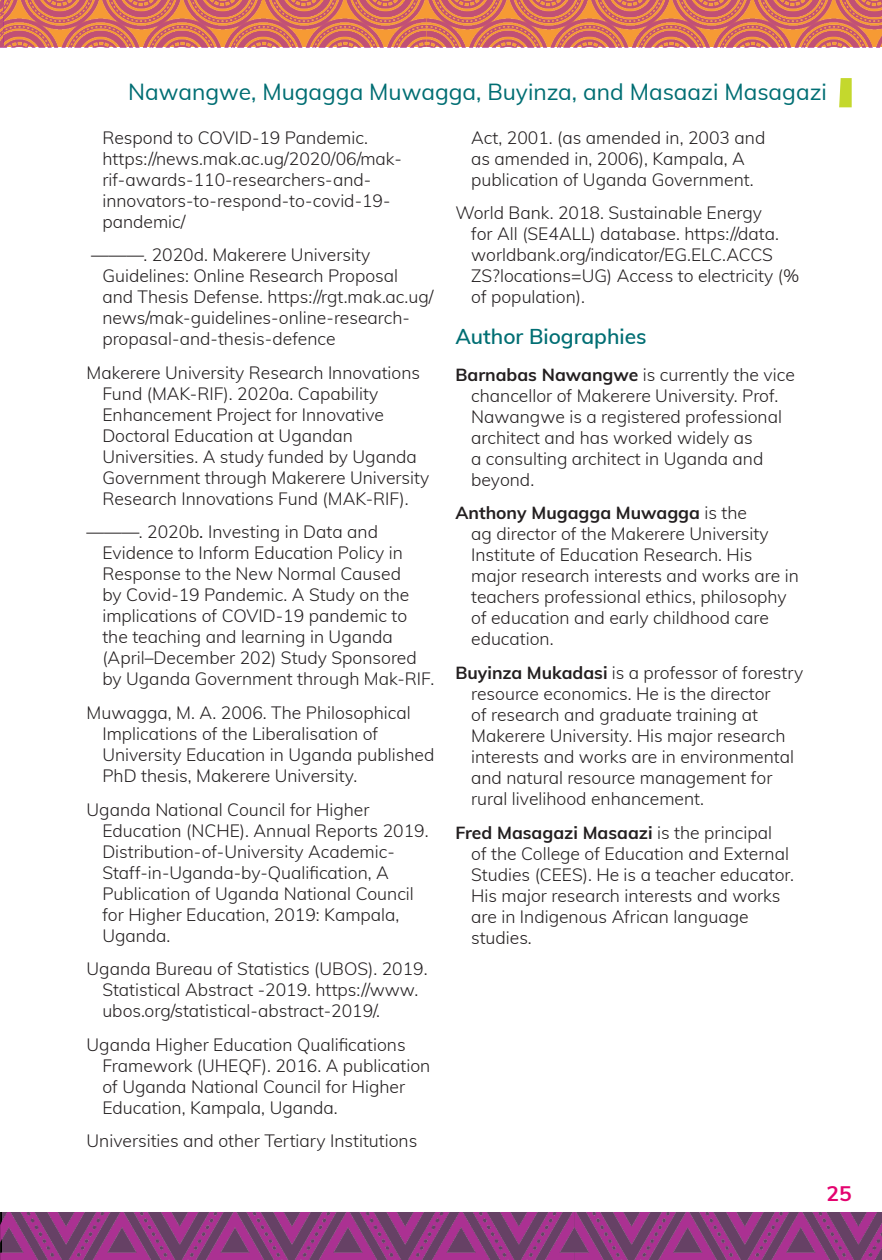
<style>
.page{position:relative;width:882px;height:1260px;background:#fff}
.page>*{position:absolute;margin:0;border:0;box-sizing:border-box;transform-origin:0 0}
.t1{font:22.75px "Muli";color:#006e73}
.t2{font:600 21px "Muli";color:#006e73}
.t3{font:700 21px "Muli";color:#e4036f}
.REF{font:300 17.5px/21px "Muli";color:#231f20}
.s1{font-weight:400;font-style:italic}
.s2{font-weight:700}
</style>
<div class="page">
<img style="left:0;top:1213px;width:882px;height:47px">
<img style="left:0;top:0;width:882px;height:47px">
<svg style="left:839px;top:78px;width:13px;height:29px"></svg>
<h1 class="t1" style="left:128px;top:75px;width:700px">Nawangwe, Mugagga Muwagga, Buyinza, and Masaazi Masagazi</h1>
<p class="REF" style="left:102px;top:126px;width:301px">Respond to COVID-19 Pandemic. https://news.mak.ac.ug/2020/06/mak&shy;rif-awards-110-researchers-and&shy;innovators-to-respond-to-covid-19- pandemic/</p>
<p class="REF" style="left:102px;top:244px;width:333px;text-indent:-11px">———. 2020d. Makerere University Guidelines: Online Research Proposal<br>and Thesis Defense. https://rgt.mak.ac.ug/ news/mak-guidelines-online-research&shy;propasal-and-thesis-defence</p>
<p class="REF" style="left:102px;top:361px;width:328px;text-indent:-16px">Makerere University Research Innovations Fund (MAK-RIF). 2020a. Capability Enhancement Project for Innovative Doctoral Education at Ugandan Universities. A study funded by Uganda Government through Makerere University Research Innovations Fund (MAK-RIF).</p>
<p class="REF" style="left:102px;top:521px;width:334px;text-indent:-16px">———. 2020b<span class="s1">.</span> Investing in Data and Evidence to Inform Education Policy in Response to the New Normal Caused<br>by Covid-19 Pandemic. A Study on the implications of COVID-19 pandemic to the teaching and learning in Uganda (April–December 202) Study Sponsored by Uganda Government through Mak-RIF.</p>
<p class="REF" style="left:102px;top:701px;width:333px;text-indent:-16px">Muwagga, M. A. 2006. The Philosophical Implications of the Liberalisation of University Education in Uganda published PhD thesis, Makerere University.</p>
<p class="REF" style="left:102px;top:798px;width:328px;text-indent:-16px">Uganda National Council for Higher Education (NCHE). Annual Reports 2019.<br>Distribution-of-University Academic-Staff-in-Uganda-by-Qualification, A Publication of Uganda National Council for Higher Education, 2019: Kampala, Uganda.</p>
<p class="REF" style="left:102px;top:958px;width:327px;text-indent:-16px">Uganda Bureau of Statistics (UBOS). 2019.<br>Statistical Abstract -2019. https://www. ubos.org/statistical-abstract-2019/.</p>
<p class="REF" style="left:102px;top:1033px;width:329px;text-indent:-16px">Uganda Higher Education Qualifications Framework (UHEQF). 2016. A publication of Uganda National Council for Higher Education, Kampala, Uganda.</p>
<p class="REF" style="left:87px;top:1130px;width:332px">Universities and other Tertiary Institutions</p>
<p class="REF" style="left:471px;top:126px;width:296px">Act, 2001. (as amended in, 2003 and as amended in, 2006), Kampala, A publication of Uganda Government.</p>
<p class="REF" style="left:471px;top:202px;width:330px;text-indent:-16px">World Bank. 2018. Sustainable Energy<br>for All (SE4ALL) database. https://data. worldbank.org/indicator/EG.ELC.ACCS ZS?locations=UG) Access to electricity (% of population).</p>
<h1 class="t2" style="left:455px;top:321px;width:193px">Author Biographies</h1>
<p class="REF" style="left:471px;top:363px;width:325px;text-indent:-16px"><span class="s2">Barnabas Nawangwe</span> is currently the vice chancellor of Makerere University. Prof.<br>Nawangwe is a registered professional architect and has worked widely as<br>a consulting architect in Uganda and beyond.</p>
<p class="REF" style="left:471px;top:502px;width:329px;text-indent:-16px"><span class="s2">Anthony Mugagga Muwagga</span> is the<br>ag director of the Makerere University Institute of Education Research. His major research interests and works are in teachers professional ethics, philosophy of education and early childhood care education.</p>
<p class="REF" style="left:471px;top:661px;width:334px;text-indent:-16px"><span class="s2">Buyinza Mukadasi</span> is a professor of forestry resource economics. He is the director<br>of research and graduate training at Makerere University. His major research interests and works are in environmental and natural resource management for rural livelihood enhancement.</p>
<p class="REF" style="left:471px;top:821px;width:324px;text-indent:-16px"><span class="s2">Fred Masagazi Masaazi</span> is the principal<br>of the College of Education and External Studies (CEES). He is a teacher educator.<br>His major research interests and works are in Indigenous African language studies.</p>
<p class="t3" style="left:826px;top:1178px;width:27px">25</p>
</div>
